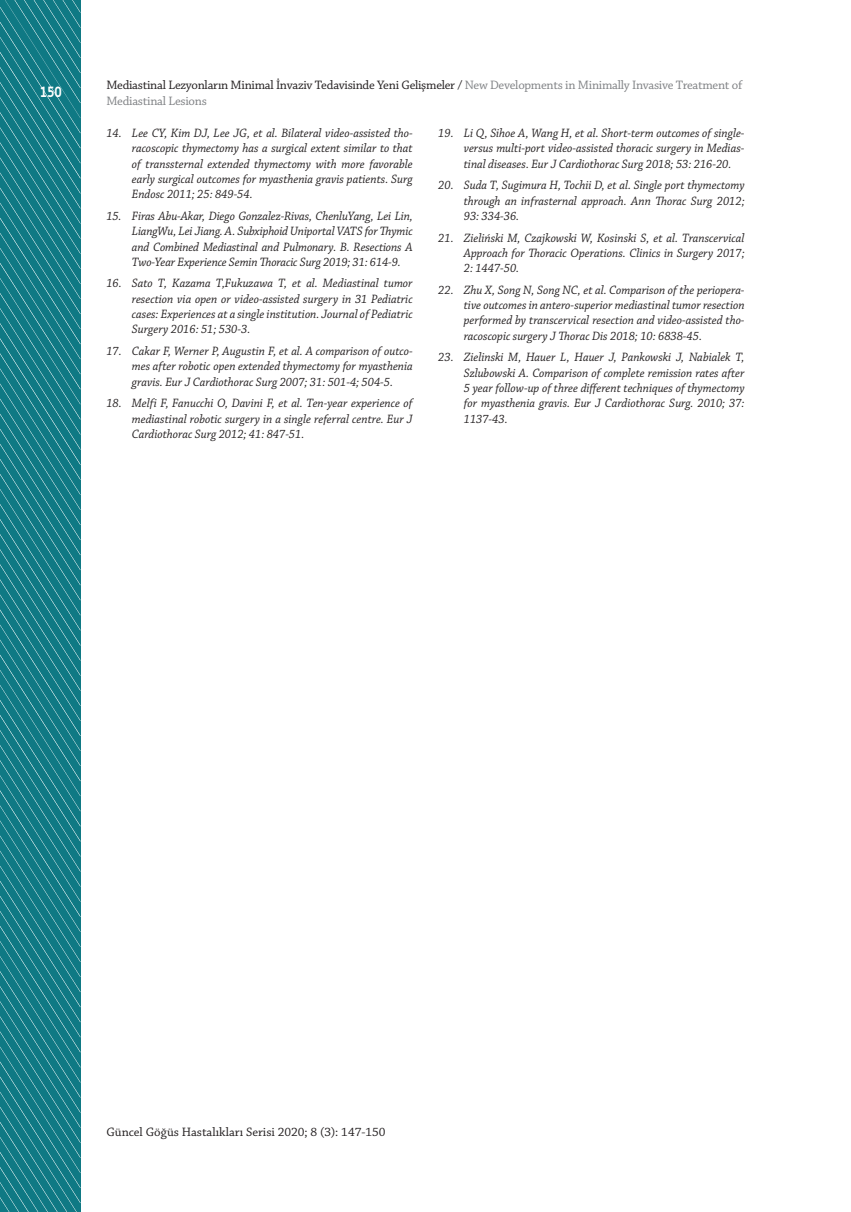
<style>
.page{position:relative;width:851px;height:1212px;background:#fff}
.page>*{position:absolute;margin:0;border:0;box-sizing:border-box;transform-origin:0 0}
.t1{font:700 15px "Alwyn OT";color:#fff;scale:.85 1}
.t2{font:12.9px/15.5px "Chaparral Pro";letter-spacing:-.02em;color:#808285}
.t3{font:12.9px "Chaparral Pro";color:#231f20}
.t4{font:italic 12.75px/15.3px "Chaparral Pro";color:#231f20;text-align:justify;scale:.95 1}
.s1{color:#231f20}
</style>
<div class="page">
<svg style="left:0;top:0;width:80px;height:1212px;background:#1c808a"></svg>
<p class="t1" style="left:40px;top:82px;width:28px">150</p>
<p class="t2" style="left:106px;top:78px;width:637px"><span class="s1">Mediastinal Lezyonların Minimal İnvaziv Tedavisinde Yeni Gelişmeler /</span> New Developments in Minimally Invasive Treatment of<br>Mediastinal Lesions</p>
<p class="t4" style="left:132px;top:126px;width:297px;text-indent:-26px">14. Lee CY, Kim DJ, Lee JG, et al. Bilateral video-assisted tho&shy;racoscopic thymectomy has a surgical extent similar to that of transsternal extended thymectomy with more favorable early surgical outcomes for myasthenia gravis patients. Surg Endosc 2011; 25: 849-54.</p>
<p class="t4" style="left:132px;top:209px;width:297px;text-indent:-26px">15. Firas Abu-Akar, Diego Gonzalez-Rivas, ChenluYang, Lei Lin, LiangWu, Lei Jiang. A. Subxiphoid Uniportal VATS for Thymic and Combined Mediastinal and Pulmonary. B. Resections A Two-Year Experience Semin Thoracic Surg 2019; 31: 614-9.</p>
<p class="t4" style="left:132px;top:276px;width:297px;text-indent:-26px">16. Sato T, Kazama T,Fukuzawa T, et al. Mediastinal tumor resection via open or video-assisted surgery in 31 Pediatric cases: Experiences at a single institution. Journal of Pediatric Surgery 2016: 51; 530-3.</p>
<p class="t4" style="left:132px;top:344px;width:297px;text-indent:-26px">17. Cakar F, Werner P, Augustin F, et al. A comparison of outco&shy;mes after robotic open extended thymectomy for myasthenia gravis. Eur J Cardiothorac Surg 2007; 31: 501-4; 504-5.</p>
<p class="t4" style="left:132px;top:396px;width:297px;text-indent:-26px">18. Melfi F, Fanucchi O, Davini F, et al. Ten-year experience of mediastinal robotic surgery in a single referral centre. Eur J Cardiothorac Surg 2012; 41: 847-51.</p>
<p class="t4" style="left:463px;top:126px;width:297px;text-indent:-26px">19. Li Q, Sihoe A, Wang H, et al. Short-term outcomes of single&shy;versus multi-port video-assisted thoracic surgery in Medias&shy;tinal diseases. Eur J Cardiothorac Surg 2018; 53: 216-20.</p>
<p class="t4" style="left:463px;top:178px;width:297px;text-indent:-26px">20. Suda T, Sugimura H, Tochii D, et al. Single port thymectomy through an infrasternal approach. Ann Thorac Surg 2012; 93: 334-36.</p>
<p class="t4" style="left:463px;top:230px;width:297px;text-indent:-26px">21. Zieliński M, Czajkowski W, Kosinski S, et al. Transcervical Approach for Thoracic Operations. Clinics in Surgery 2017; 2: 1447-50.</p>
<p class="t4" style="left:463px;top:283px;width:297px;text-indent:-26px">22. Zhu X, Song N, Song NC, et al. Comparison of the periopera&shy;tive outcomes in antero-superior mediastinal tumor resection performed by transcervical resection and video-assisted tho&shy;racoscopic surgery J Thorac Dis 2018; 10: 6838-45.</p>
<p class="t4" style="left:463px;top:350px;width:297px;text-indent:-26px">23. Zielinski M, Hauer L, Hauer J, Pankowski J, Nabialek T, Szlubowski A. Comparison of complete remission rates after 5 year follow-up of three different techniques of thymectomy for myasthenia gravis. Eur J Cardiothorac Surg. 2010; 37:<br>1137-43.</p>
<p class="t3" style="left:106px;top:1125px;width:281px">Güncel Göğüs Hastalıkları Serisi 2020; 8 (3): 147-150</p>
</div>
